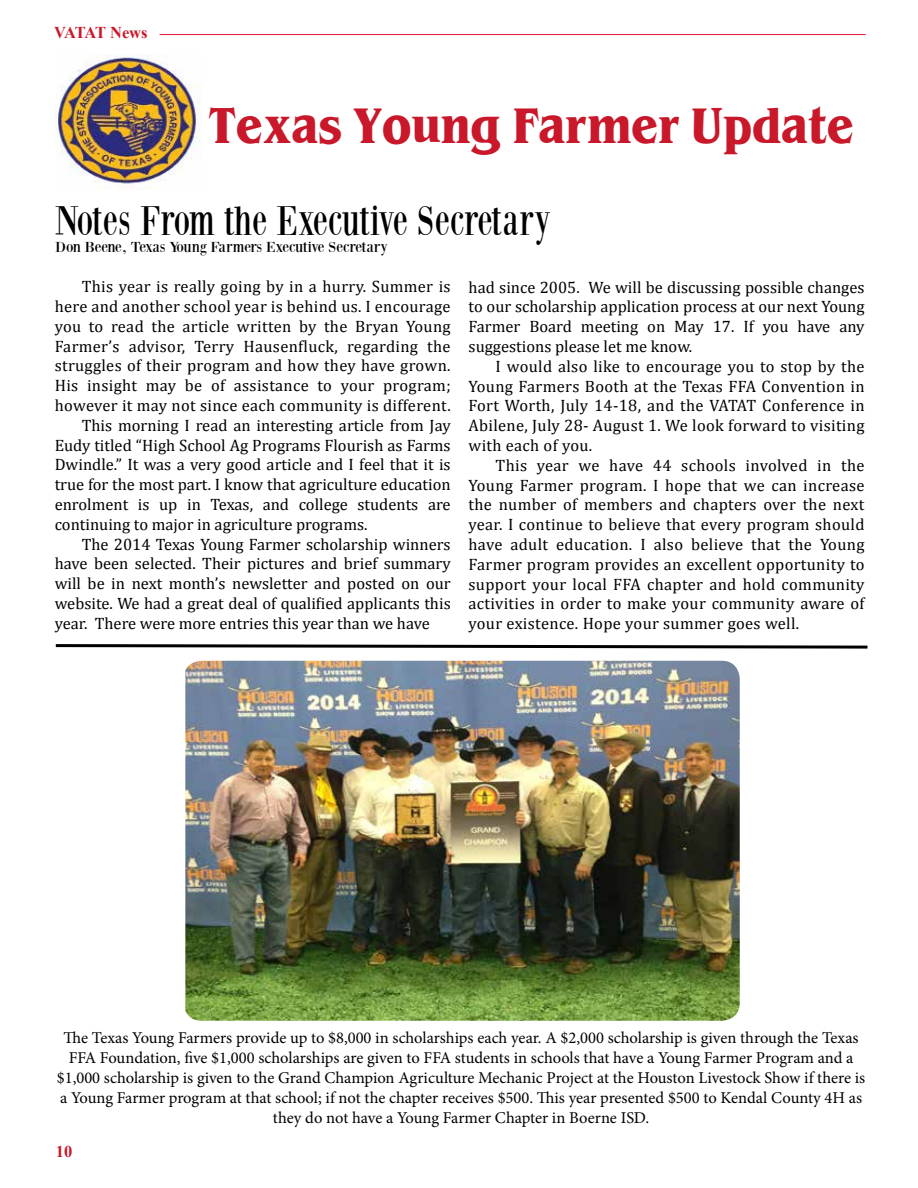
<style>
.page{position:relative;width:918px;height:1188px;background:#fff}
.page>*{position:absolute;margin:0;border:0;box-sizing:border-box;transform-origin:0 0}
.t1{font:700 48px "Brian James Condensed";color:#c9182a}
.t2{font:42.9px "Bodoni XT";letter-spacing:-.025em;color:#000;scale:.77 1}
.t3{font:16.5px/19.8px "Cambria";color:#000;text-align:justify}
.t4{font:16.5px/19.8px "Minion Pro";letter-spacing:-.005em;color:#000;text-align:center}
.t5{font:16.5px "Cambria";letter-spacing:.02em;color:#000}
.t6{font:700 16.5px "Times New Roman";letter-spacing:-.075em;color:#c9182a}
.t7{font:700 16.5px "Times New Roman";letter-spacing:-.035em;color:#c9182a}
.t8{font:15px "Bodoni XT";letter-spacing:-.035em;color:#000}
</style>
<div class="page">
<hr style="left:160px;top:34px;width:706px;height:1px;background:#e31837">
<img style="left:55px;top:54px;width:146px;height:135px">
<img style="left:185px;top:661px;width:555px;height:360px">
<svg style="left:55px;top:644px;width:813px;height:5px"></svg>
<p class="t6" style="left:54px;top:21px;width:95px">VATAT News</p>
<h1 class="t1" style="left:208px;top:92px;width:647px">Texas Young Farmer Update</h1>
<h2 class="t2" style="left:55px;top:194px;width:645px">Notes From the Executive Secretary</h2>
<p class="t8" style="left:55px;top:238px;width:334px">Don Beene, Texas Young Farmers Executive Secretary</p>
<p class="t5" style="left:82px;top:277px;width:370px">This year is really going by in a hurry. Summer is</p>
<p class="t5" style="left:55px;top:297px;width:397px">here and another school year is behind us. I encourage</p>
<p class="t5" style="left:55px;top:317px;width:398px">you to read the article written by the Bryan Young</p>
<p class="t5" style="left:55px;top:336px;width:398px">Farmer’s advisor, Terry Hausenfluck, regarding the</p>
<p class="t5" style="left:55px;top:356px;width:397px">struggles of their program and how they have grown.</p>
<p class="t5" style="left:55px;top:376px;width:398px">His insight may be of assistance to your program;</p>
<p class="t5" style="left:55px;top:396px;width:398px">however it may not since each community is different.</p>
<p class="t3" style="left:82px;top:415px;width:370px">This morning I read an interesting article from Jay</p>
<p class="t3" style="left:55px;top:435px;width:398px">Eudy titled “High School Ag Programs Flourish as Farms</p>
<p class="t3" style="left:55px;top:455px;width:397px">Dwindle.” It was a very good article and I feel that it is</p>
<p class="t3" style="left:55px;top:475px;width:397px">true for the most part. I know that agriculture education</p>
<p class="t3" style="left:55px;top:494px;width:397px">enrolment is up in Texas, and college students are</p>
<p class="t3" style="left:55px;top:514px;width:314px">continuing to major in agriculture programs.</p>
<p class="t3" style="left:82px;top:534px;width:371px">The 2014 Texas Young Farmer scholarship winners</p>
<p class="t3" style="left:55px;top:554px;width:398px">have been selected. Their pictures and brief summary</p>
<p class="t3" style="left:55px;top:574px;width:398px">will be in next month’s newsletter and posted on our</p>
<p class="t3" style="left:55px;top:593px;width:398px">website. We had a great deal of qualified applicants this</p>
<p class="t3" style="left:55px;top:613px;width:377px">year. There were more entries this year than we have</p>
<p class="t3" style="left:469px;top:277px;width:398px">had since 2005. We will be discussing possible changes to our scholarship application process at our next Young Farmer Board meeting on May 17. If you have any suggestions please let me know.</p>
<p class="t3" style="left:469px;top:356px;width:398px;text-indent:27px">I would also like to encourage you to stop by the Young Farmers Booth at the Texas FFA Convention in Fort Worth, July 14-18, and the VATAT Conference in Abilene, July 28- August 1. We look forward to visiting with each of you.</p>
<p class="t3" style="left:469px;top:455px;width:398px;text-indent:27px">This year we have 44 schools involved in the Young Farmer program. I hope that we can increase the number of members and chapters over the next year. I continue to believe that every program should have adult education. I also believe that the Young Farmer program provides an excellent opportunity to support your local FFA chapter and hold community activities in order to make your community aware of your existence. Hope your summer goes well.</p>
<p class="t4" style="left:57px;top:1028px;width:810px">The Texas Young Farmers provide up to $8,000 in scholarships each year. A $2,000 scholarship is given through the Texas FFA Foundation, five $1,000 scholarships are given to FFA students in schools that have a Young Farmer Program and a $1,000 scholarship is given to the Grand Champion Agriculture Mechanic Project at the Houston Livestock Show if there is a Young Farmer program at that school; if not the chapter receives $500. This year presented $500 to Kendal County 4H as they do not have a Young Farmer Chapter in Boerne ISD.</p>
<p class="t7" style="left:56px;top:1141px;width:18px">10</p>
</div>
